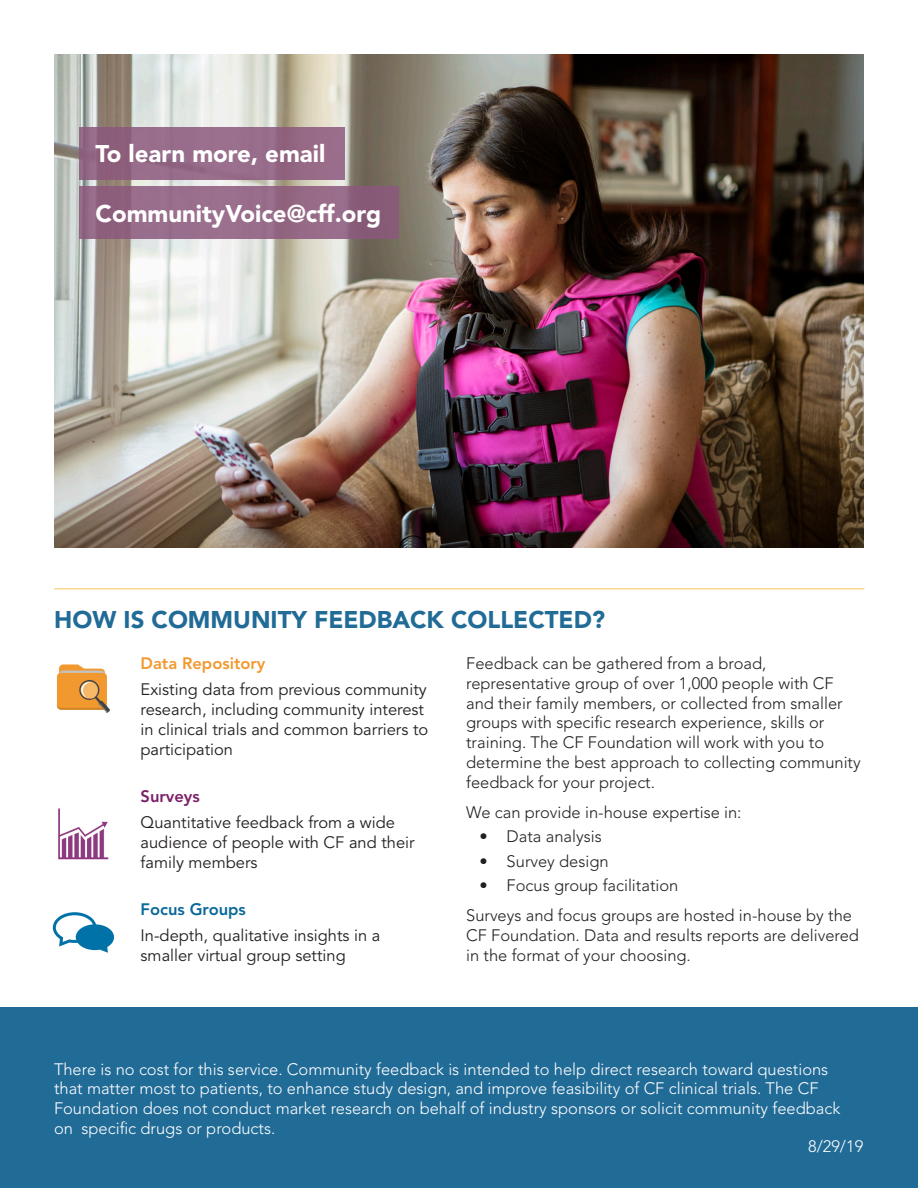
<style>
.page{position:relative;width:918px;height:1188px;background:#fff}
.page>*{position:absolute;margin:0;border:0;box-sizing:border-box;transform-origin:0 0}
.t1{font:900 24px "Avenir LT Std";color:#fff}
.t2{font:900 24px "Avenir LT Std";color:#216b97}
.t3{font:300 16.5px/19.8px "Avenir LT Std";color:#231f20}
.t4{font:300 16.5px/19.8px "Avenir LT Std";color:#fff}
.t5{font:16.5px/19.8px "Avenir LT Std";color:#231f20}
.t6{font:800 16.5px "Avenir LT Std";color:#f1992f}
.t7{font:800 16.5px "Avenir LT Std";color:#0a6999}
.t8{font:800 16.5px "Avenir LT Std";color:#7b2167}
</style>
<div class="page">
<div style="left:0;top:1008px;width:918px;height:180px;background:#216b97"></div>
<hr style="left:54px;top:588px;width:810px;height:2px;background:#f9d791">
<img style="left:56px;top:664px;width:54px;height:49px">
<img style="left:58px;top:808px;width:51px;height:52px">
<svg style="left:52px;top:912px;width:62px;height:41px"></svg>
<img style="left:54px;top:54px;width:810px;height:494px">
<div style="left:79px;top:127px;width:266px;height:53px;background:linear-gradient(to right,#926584,#996d8a)"></div>
<svg style="left:79px;top:186px;width:320px;height:53px;background:#946785"></svg>
<p class="t1" style="left:96px;top:140px;width:231px">To learn more, email</p>
<p class="t1" style="left:96px;top:199px;width:287px">CommunityVoice@cff.org</p>
<p class="t2" style="left:54px;top:605px;width:552px">HOW IS COMMUNITY FEEDBACK COLLECTED?</p>
<p class="t6" style="left:141px;top:653px;width:126px">Data Repository</p>
<p class="t5" style="left:141px;top:680px;width:289px">Existing data from previous community research, including community interest in clinical trials and common barriers to participation</p>
<p class="t8" style="left:141px;top:786px;width:61px">Surveys</p>
<p class="t5" style="left:141px;top:813px;width:276px">Quantitative feedback from a wide audience of people with CF and their family members</p>
<p class="t7" style="left:141px;top:899px;width:107px">Focus Groups</p>
<p class="t5" style="left:141px;top:926px;width:241px">In-depth, qualitative insights in a smaller virtual group setting</p>
<p class="t3" style="left:466px;top:653px;width:396px">Feedback can be gathered from a broad, representative group of over 1,000 people with CF and their family members, or collected from smaller groups with specific research experience, skills or training. The CF Foundation will work with you to determine the best approach to collecting community feedback for your project.</p>
<p class="t3" style="left:466px;top:803px;width:277px">We can provide in-house expertise in:</p>
<p class="t3" style="left:480px;top:827px;width:124px">• Data analysis</p>
<p class="t3" style="left:480px;top:851px;width:131px">• Survey design</p>
<p class="t3" style="left:480px;top:875px;width:200px">• Focus group facilitation</p>
<p class="t3" style="left:466px;top:906px;width:394px">Surveys and focus groups are hosted in-house by the<br>CF Foundation. Data and results reports are delivered in the format of your choosing.</p>
<p class="t4" style="left:54px;top:1059px;width:788px">There is no cost for this service. Community feedback is intended to help direct research toward questions that matter most to patients, to enhance study design, and improve feasibility of CF clinical trials. The CF Foundation does not conduct market research on behalf of industry sponsors or solicit community feedback on specific drugs or products.</p>
<p class="t4" style="left:808px;top:1137px;width:57px">8/29/19</p>
</div>
